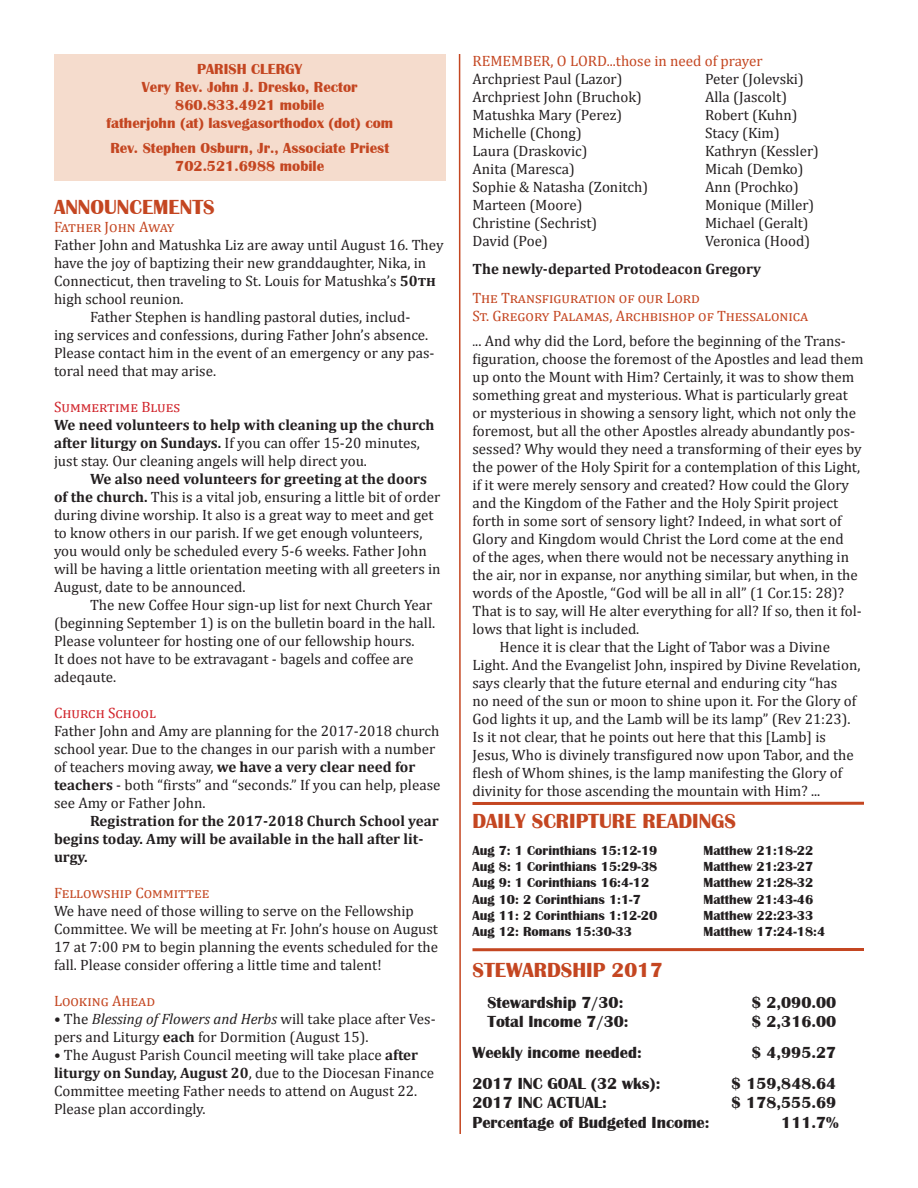
<style>
.page{position:relative;width:918px;height:1188px;background:#fff}
.page>*{position:absolute;margin:0;border:0;box-sizing:border-box;transform-origin:0 0}
.t1{font:700 21px "Britannic";color:#c44621}
.t2{font:700 21px "Britannic";color:#c44621}
.t3{font:700 16.5px "Britannic";color:#231f20}
.t4{font:15px/18px "Cambria";color:#231f20}
.t5{font:700 15px "Britannic";color:#c44621}
.t6{font:700 15px/18px "Cambria";color:#231f20}
.t7{font:15px "Cambria";color:#c44621}
.t8{font:15px "Cambria";letter-spacing:.05em;color:#c44621}
.t9{font:15px "Cambria";letter-spacing:.03em;color:#c44621}
.t10{font:15px "Cambria";color:#d1232a}
.t11{font:700 13.5px "Britannic";color:#231f20}
.s1{font-weight:700}
.s2{font-style:italic}
.s3{font-size:13.5px}
</style>
<div class="page">
<div style="left:54px;top:54px;width:392px;height:127px;background:#f5dccd"></div>
<svg style="left:458px;top:54px;width:3px;height:1080px"></svg>
<hr style="left:473px;top:948px;width:391px;height:3px;background:#c44621">
<hr style="left:473px;top:802px;width:391px;height:3px;background:#c44621">
<p class="t5" style="left:197px;top:61px;width:106px">PARISH CLERGY</p>
<p class="t5" style="left:142px;top:79px;width:217px">Very Rev. John J. Dresko, Rector</p>
<p class="t5" style="left:175px;top:97px;width:151px">860.833.4921 mobile</p>
<p class="t5" style="left:106px;top:115px;width:288px">fatherjohn (at) lasvegasorthodox (dot) com</p>
<p class="t5" style="left:110px;top:140px;width:280px">Rev. Stephen Osburn, Jr., Associate Priest</p>
<p class="t5" style="left:175px;top:158px;width:150px">702.521.6988 mobile</p>
<p class="t2" style="left:54px;top:195px;width:162px">ANNOUNCEMENTS</p>
<p class="t7" style="left:54px;top:218px;width:122px">Father John Away</p>
<p class="t4" style="left:54px;top:236px;width:391px">Father John and Matushka Liz are away until August 16. They have the joy of baptizing their new granddaughter, Nika, in Connecticut, then traveling to St. Louis for Matushka’s <span class="s1">50th </span>high school reunion.</p>
<p class="t4" style="left:54px;top:308px;width:382px;text-indent:36px">Father Stephen is handling pastoral duties, includ-<br>ing services and confessions, during Father John’s absence.<br>Please contact him in the event of an emergency or any pas&shy;toral need that may arise.</p>
<p class="t10" style="left:54px;top:398px;width:128px">Summertime Blues</p>
<p class="t4" style="left:54px;top:416px;width:382px"><span class="s1">We need volunteers to help with cleaning up the church after liturgy on Sundays.</span> If you can offer 15-20 minutes, just stay. Our cleaning angels will help direct you.</p>
<p class="t4" style="left:54px;top:470px;width:388px;text-indent:36px"><span class="s1">We also need volunteers for greeting at the doors of the church.</span> This is a vital job, ensuring a little bit of order during divine worship. It also is a great way to meet and get to know others in our parish. If we get enough volunteers, you would only be scheduled every 5-6 weeks. Father John will be having a little orientation meeting with all greeters in August, date to be announced.</p>
<p class="t4" style="left:54px;top:596px;width:383px;text-indent:36px">The new Coffee Hour sign-up list for next Church Year (beginning September 1) is on the bulletin board in the hall.<br>Please volunteer for hosting one of our fellowship hours.<br>It does not have to be extravagant - bagels and coffee are adeqaute.</p>
<p class="t10" style="left:54px;top:704px;width:104px">Church School</p>
<p class="t4" style="left:54px;top:722px;width:388px">Father John and Amy are planning for the 2017-2018 church school year. Due to the changes in our parish with a number of teachers moving away, <span class="s1">we have a very clear need for teachers</span> - both “firsts” and “seconds.” If you can help, please see Amy or Father John.</p>
<p class="t6" style="left:54px;top:812px;width:386px;text-indent:36px">Registration for the 2017-2018 Church School year begins today. Amy will be available in the hall after lit&shy;urgy.</p>
<p class="t7" style="left:54px;top:884px;width:157px">Fellowship Committee</p>
<p class="t4" style="left:54px;top:902px;width:386px">We have need of those willing to serve on the Fellowship Committee. We will be meeting at Fr. John’s house on August 17 at 7:00 pm to begin planning the events scheduled for the fall. Please consider offering a little time and talent!</p>
<p class="t7" style="left:54px;top:992px;width:103px">Looking Ahead</p>
<p class="t4" style="left:54px;top:1010px;width:383px">• The <span class="s2">Blessing of Flowers and Herbs</span> will take place after Ves&shy;pers and Liturgy <span class="s1">each</span> for Dormition (August 15).</p>
<p class="t4" style="left:54px;top:1046px;width:382px">• The August Parish Council meeting will take place <span class="s1">after liturgy on Sunday, August 20</span>, due to the Diocesan Finance Committee meeting Father needs to attend on August 22.<br>Please plan accordingly.</p>
<p class="t7" style="left:472px;top:52px;width:292px">REMEMBER, O LORD...those in need of prayer</p>
<p class="t4" style="left:472px;top:69px;width:152px">Archpriest Paul (Lazor)</p>
<p class="t4" style="left:705px;top:69px;width:100px">Peter (Jolevski)</p>
<p class="t4" style="left:472px;top:87px;width:171px">Archpriest John (Bruchok)</p>
<p class="t4" style="left:705px;top:87px;width:84px">Alla (Jascolt)</p>
<p class="t4" style="left:472px;top:105px;width:151px">Matushka Mary (Perez)</p>
<p class="t4" style="left:705px;top:105px;width:94px">Robert (Kuhn)</p>
<p class="t4" style="left:472px;top:123px;width:111px">Michelle (Chong)</p>
<p class="t4" style="left:705px;top:123px;width:76px">Stacy (Kim)</p>
<p class="t4" style="left:472px;top:141px;width:117px">Laura (Draskovic)</p>
<p class="t4" style="left:705px;top:141px;width:115px">Kathryn (Kessler)</p>
<p class="t4" style="left:472px;top:159px;width:104px">Anita (Maresca)</p>
<p class="t4" style="left:705px;top:159px;width:100px">Micah (Demko)</p>
<p class="t4" style="left:472px;top:177px;width:177px">Sophie &amp; Natasha (Zonitch)</p>
<p class="t4" style="left:705px;top:177px;width:95px">Ann (Prochko)</p>
<p class="t4" style="left:472px;top:195px;width:111px">Marteen (Moore)</p>
<p class="t4" style="left:705px;top:195px;width:111px">Monique (Miller)</p>
<p class="t4" style="left:472px;top:213px;width:126px">Christine (Sechrist)</p>
<p class="t4" style="left:705px;top:213px;width:105px">Michael (Geralt)</p>
<p class="t4" style="left:472px;top:231px;width:77px">David (Poe)</p>
<p class="t4" style="left:705px;top:231px;width:107px">Veronica (Hood)</p>
<p class="t6" style="left:472px;top:260px;width:290px">The newly-departed Protodeacon Gregory</p>
<p class="t9" style="left:472px;top:289px;width:229px">The Transfiguration of our Lord</p>
<p class="t8" style="left:472px;top:307px;width:337px">St. Gregory Palamas, Archbishop of Thessalonica</p>
<p class="t4" style="left:472px;top:332px;width:393px"><span class="s3">.</span>.. And why did the Lord, before the beginning of the Trans&shy;figuration, choose the foremost of the Apostles and lead them up onto the Mount with Him? Certainly, it was to show them something great and mysterious. What is particularly great or mysterious in showing a sensory light, which not only the foremost, but all the other Apostles already abundantly pos&shy;sessed? Why would they need a transforming of their eyes by the power of the Holy Spirit for a contemplation of this Light, if it were merely sensory and created? How could the Glory and the Kingdom of the Father and the Holy Spirit project forth in some sort of sensory light? Indeed, in what sort of Glory and Kingdom would Christ the Lord come at the end<br>of the ages, when there would not be necessary anything in the air, nor in expanse, nor anything similar, but when, in the words of the Apostle, “God will be all in all” (1 Cor.15: 28)?<br>That is to say, will He alter everything for all? If so, then it fol&shy;lows that light is included.</p>
<p class="t4" style="left:472px;top:638px;width:390px;text-indent:27px">Hence it is clear that the Light of Tabor was a Divine Light. And the Evangelist John, inspired by Divine Revelation, says clearly that the future eternal and enduring city “has<br>no need of the sun or moon to shine upon it. For the Glory of God lights it up, and the Lamb will be its lamp” (Rev 21:23).<br>Is it not clear, that he points out here that this [Lamb] is Jesus, Who is divinely transfigured now upon Tabor, and the flesh of Whom shines, is the lamp manifesting the Glory of divinity for those ascending the mountain with Him? ...</p>
<p class="t1" style="left:472px;top:809px;width:265px">DAILY SCRIPTURE READINGS</p>
<p class="t11" style="left:472px;top:843px;width:186px">Aug 7: 1 Corinthians 15:12-19</p>
<p class="t11" style="left:703px;top:843px;width:111px">Matthew 21:18-22</p>
<p class="t11" style="left:472px;top:859px;width:187px">Aug 8: 1 Corinthians 15:29-38</p>
<p class="t11" style="left:703px;top:859px;width:111px">Matthew 21:23-27</p>
<p class="t11" style="left:472px;top:875px;width:178px">Aug 9: 1 Corinthians 16:4-12</p>
<p class="t11" style="left:703px;top:875px;width:111px">Matthew 21:28-32</p>
<p class="t11" style="left:472px;top:891px;width:170px">Aug 10: 2 Corinthians 1:1-7</p>
<p class="t11" style="left:703px;top:891px;width:111px">Matthew 21:43-46</p>
<p class="t11" style="left:472px;top:908px;width:186px">Aug 11: 2 Corinthians 1:12-20</p>
<p class="t11" style="left:703px;top:908px;width:111px">Matthew 22:23-33</p>
<p class="t11" style="left:472px;top:924px;width:161px">Aug 12: Romans 15:30-33</p>
<p class="t11" style="left:703px;top:924px;width:123px">Matthew 17:24-18:4</p>
<p class="t1" style="left:472px;top:958px;width:192px">STEWARDSHIP 2017</p>
<p class="t3" style="left:488px;top:993px;width:137px">Stewardship 7/30:</p>
<p class="t3" style="left:751px;top:993px;width:86px">$ 2,090.00</p>
<p class="t3" style="left:488px;top:1013px;width:143px">Total Income 7/30:</p>
<p class="t3" style="left:751px;top:1013px;width:86px">$ 2,316.00</p>
<p class="t3" style="left:472px;top:1043px;width:171px">Weekly income needed:</p>
<p class="t3" style="left:751px;top:1043px;width:86px">$ 4,995.27</p>
<p class="t3" style="left:472px;top:1074px;width:189px">2017 INC GOAL (32 wks):</p>
<p class="t3" style="left:731px;top:1074px;width:107px">$ 159,848.64</p>
<p class="t3" style="left:472px;top:1094px;width:136px">2017 INC ACTUAL:</p>
<p class="t3" style="left:731px;top:1094px;width:107px">$ 178,555.69</p>
<p class="t3" style="left:472px;top:1113px;width:239px">Percentage of Budgeted Income:</p>
<p class="t3" style="left:781px;top:1113px;width:59px">111.7%</p>
</div>
